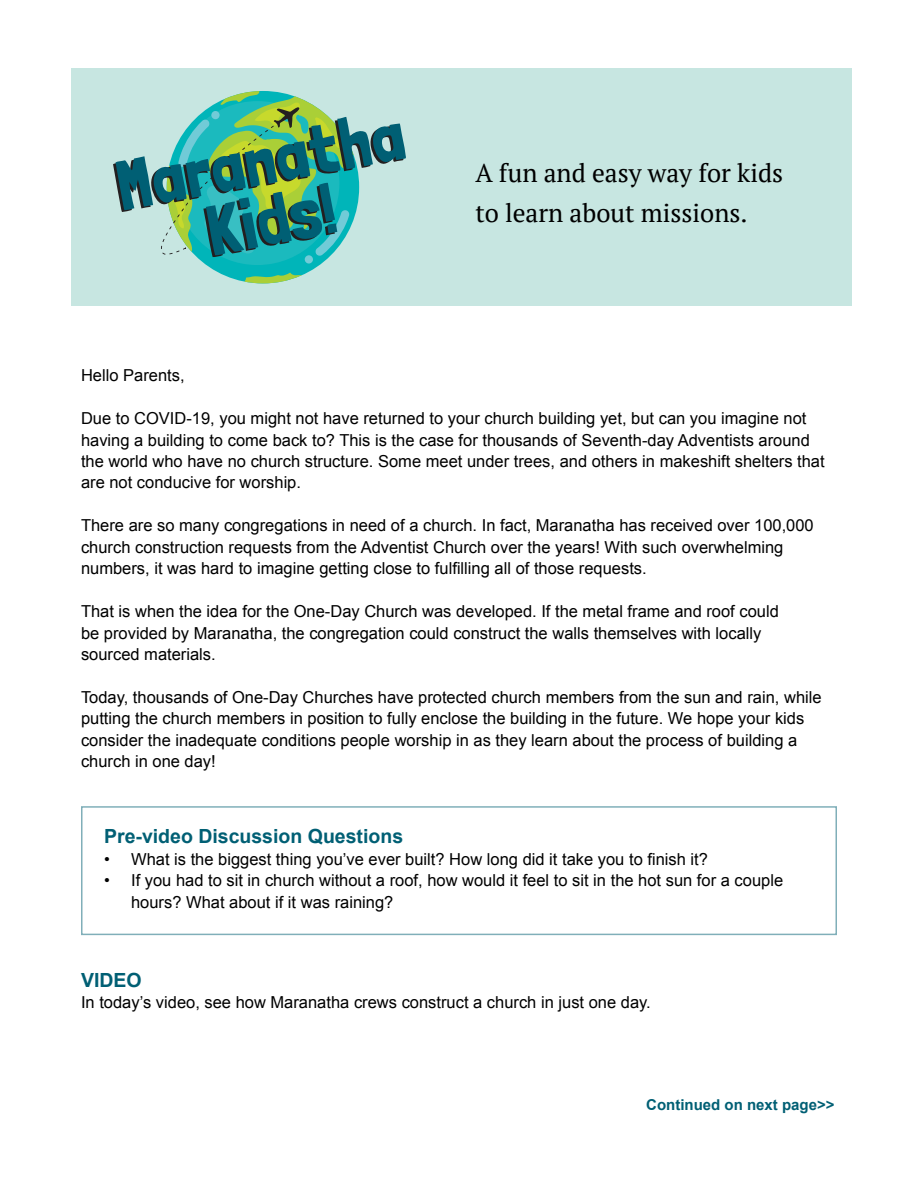
<style>
.page{position:relative;width:918px;height:1188px;background:#fff}
.page>*{position:absolute;margin:0;border:0;box-sizing:border-box;transform-origin:0 0}
.t1{font:25.5px/40.5px "PT Serif";color:#000}
.t2{font:700 19.5px "Arial";color:#005f74}
.t3{font:16.5px/21.5px "Arial";color:#000}
.t4{font:700 15px "Arial";color:#005f74}
</style>
<div class="page">
<div style="left:81px;top:806px;width:756px;height:129px;border:2px solid #80afb9"></div>
<div style="left:71px;top:68px;width:780px;height:237px;background:#c7e6e1"></div>
<svg style="left:167px;top:91px;width:192px;height:192px;background:#05b6ba"></svg>
<svg style="left:244px;top:273px;width:58px;height:10px"></svg>
<div style="left:305px;top:255px;width:8px;height:9px;background:#71cbd7;border-radius:50%"></div>
<svg style="left:113px;top:91px;width:293px;height:166px"></svg>
<h1 class="t1" style="left:475px;top:152px;width:309px">A fun and easy way for kids to learn about missions.</h1>
<p class="t3" style="left:81px;top:365px;width:105px">Hello Parents,</p>
<p class="t3" style="left:81px;top:408px;width:745px">Due to COVID-19, you might not have returned to your church building yet, but can you imagine not having a building to come back to? This is the case for thousands of Seventh-day Adventists around the world who have no church structure. Some meet under trees, and others in makeshift shelters that are not conducive for worship.</p>
<p class="t3" style="left:81px;top:515px;width:734px">There are so many congregations in need of a church. In fact, Maranatha has received over 100,000 church construction requests from the Adventist Church over the years! With such overwhelming numbers, it was hard to imagine getting close to fulfilling all of those requests.</p>
<p class="t3" style="left:81px;top:601px;width:699px">That is when the idea for the One-Day Church was developed. If the metal frame and roof could be provided by Maranatha, the congregation could construct the walls themselves with locally sourced materials.</p>
<p class="t3" style="left:81px;top:687px;width:742px">Today, thousands of One-Day Churches have protected church members from the sun and rain, while putting the church members in position to fully enclose the building in the future. We hope your kids consider the inadequate conditions people worship in as they learn about the process of building a church in one day!</p>
<p class="t2" style="left:104px;top:824px;width:301px">Pre-video Discussion Questions</p>
<p class="t3" style="left:104px;top:849px;width:605px">• What is the biggest thing you’ve ever built? How long did it take you to finish it?</p>
<p class="t3" style="left:131px;top:870px;width:654px;text-indent:-27px">• If you had to sit in church without a roof, how would it feel to sit in the hot sun for a couple hours? What about if it was raining?</p>
<p class="t2" style="left:81px;top:967px;width:62px">VIDEO</p>
<p class="t3" style="left:81px;top:992px;width:571px">In today’s video, see how Maranatha crews construct a church in just one day.</p>
<p class="t4" style="left:646px;top:1095px;width:190px">Continued on next page&gt;&gt;</p>
</div>
